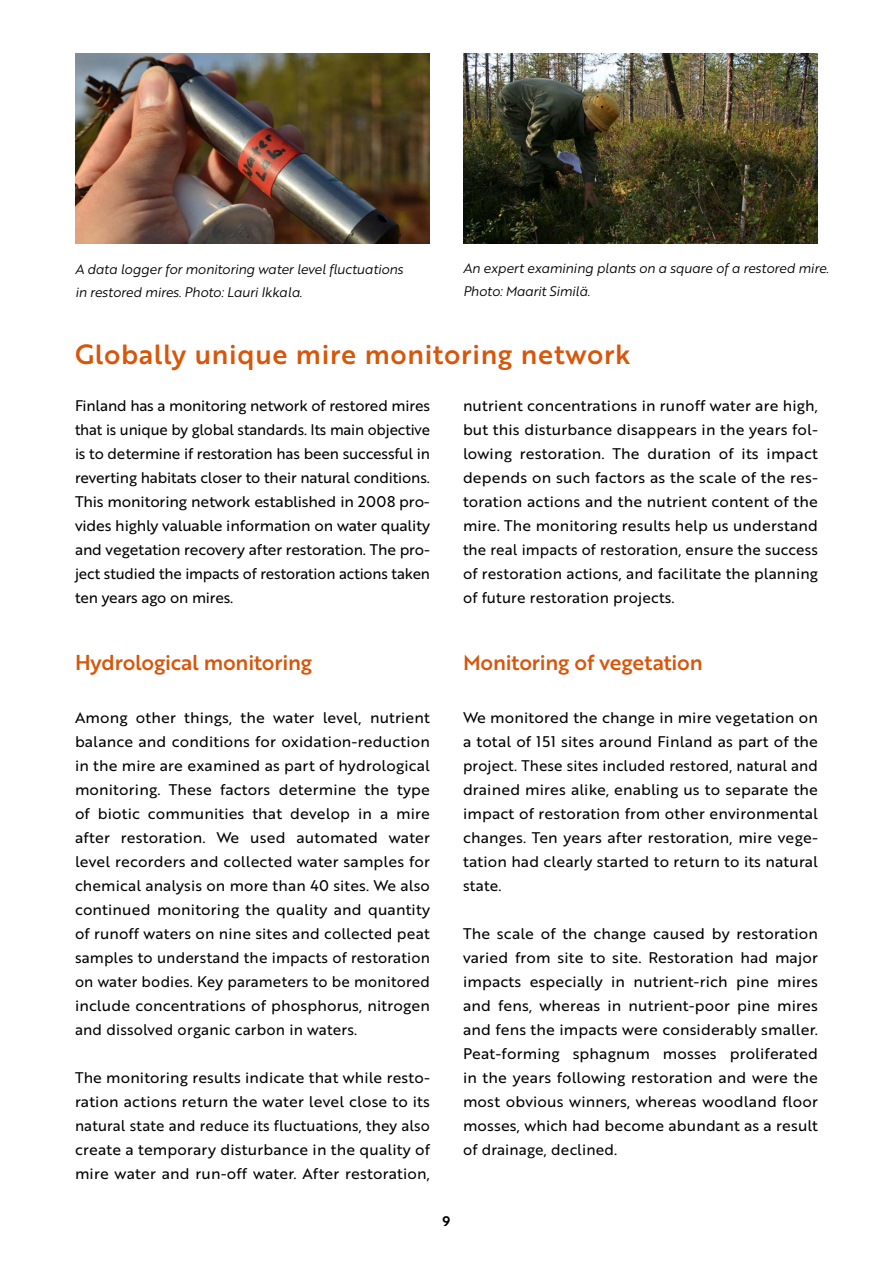
<style>
.page{position:relative;width:893px;height:1263px;background:#fff}
.page>*{position:absolute;margin:0;border:0;box-sizing:border-box;transform-origin:0 0}
.Otsikko_H3{font:27px "Brother 1816 Medium";letter-spacing:.025em;color:#d85509}
.t1{font:21px "Brother 1816 Medium";letter-spacing:-.01em;color:#d85509}
.Leipäteksti{font:15px/24px "Brother 1816 Regular";letter-spacing:.01em;color:#000;text-align:justify}
.Kuvateksti{font:13.5px/22.5px "Brother 1816 Book Italic";letter-spacing:-.02em;color:#000}
.t2{font:13.5px "Brother 1816 Bold";color:#000}
</style>
<div class="page">
<img style="left:75px;top:54px;width:355px;height:189px">
<img style="left:463px;top:54px;width:354px;height:189px">
<p class="Kuvateksti" style="left:75px;top:257px;width:330px">A data logger for monitoring water level fluctuations in restored mires. Photo: Lauri Ikkala.</p>
<p class="Kuvateksti" style="left:463px;top:257px;width:367px">An expert examining plants on a square of a restored mire.<br>Photo: Maarit Similä.</p>
<h3 class="Otsikko_H3" style="left:75px;top:334px;width:557px">Globally unique mire monitoring network</h3>
<p class="Leipäteksti" style="left:463px;top:393px;width:356px">nutrient concentrations in runoff water are high, but this disturbance disappears in the years fol&shy;lowing restoration. The duration of its impact depends on such factors as the scale of the res&shy;toration actions and the nutrient content of the mire. The monitoring results help us understand the real impacts of restoration, ensure the success of restoration actions, and facilitate the planning of future restoration projects.</p>
<p class="Leipäteksti" style="left:75px;top:393px;width:356px">Finland has a monitoring network of restored mires that is unique by global standards. Its main objective is to determine if restoration has been successful in reverting habitats closer to their natural conditions.<br>This monitoring network established in 2008 pro&shy;vides highly valuable information on water quality and vegetation recovery after restoration. The pro&shy;ject studied the impacts of restoration actions taken ten years ago on mires.</p>
<h4 class="t1" style="left:75px;top:646px;width:239px">Hydrological monitoring</h4>
<p class="Leipäteksti" style="left:75px;top:705px;width:356px">Among other things, the water level, nutrient balance and conditions for oxidation-reduction in the mire are examined as part of hydrological monitoring. These factors determine the type of biotic communities that develop in a mire after restoration. We used automated water level recorders and collected water samples for chemical analysis on more than 40 sites. We also continued monitoring the quality and quantity of runoff waters on nine sites and collected peat samples to understand the impacts of restoration on water bodies. Key parameters to be monitored include concentrations of phosphorus, nitrogen and dissolved organic carbon in waters.</p>
<p class="Leipäteksti" style="left:75px;top:1065px;width:356px">The monitoring results indicate that while resto&shy;ration actions return the water level close to its natural state and reduce its fluctuations, they also create a temporary disturbance in the quality of mire water and run-off water. After restoration,</p>
<h4 class="t1" style="left:463px;top:646px;width:241px">Monitoring of vegetation</h4>
<p class="Leipäteksti" style="left:463px;top:705px;width:356px">We monitored the change in mire vegetation on a total of 151 sites around Finland as part of the project. These sites included restored, natural and drained mires alike, enabling us to separate the impact of restoration from other environmental changes. Ten years after restoration, mire vege&shy;tation had clearly started to return to its natural state.</p>
<p class="Leipäteksti" style="left:463px;top:921px;width:356px">The scale of the change caused by restoration varied from site to site. Restoration had major impacts especially in nutrient-rich pine mires and fens, whereas in nutrient-poor pine mires and fens the impacts were considerably smaller.<br>Peat-forming sphagnum mosses proliferated in the years following restoration and were the most obvious winners, whereas woodland floor mosses, which had become abundant as a result of drainage, declined.</p>
<p class="t2" style="left:443px;top:1211px;width:9px">9</p>
</div>
